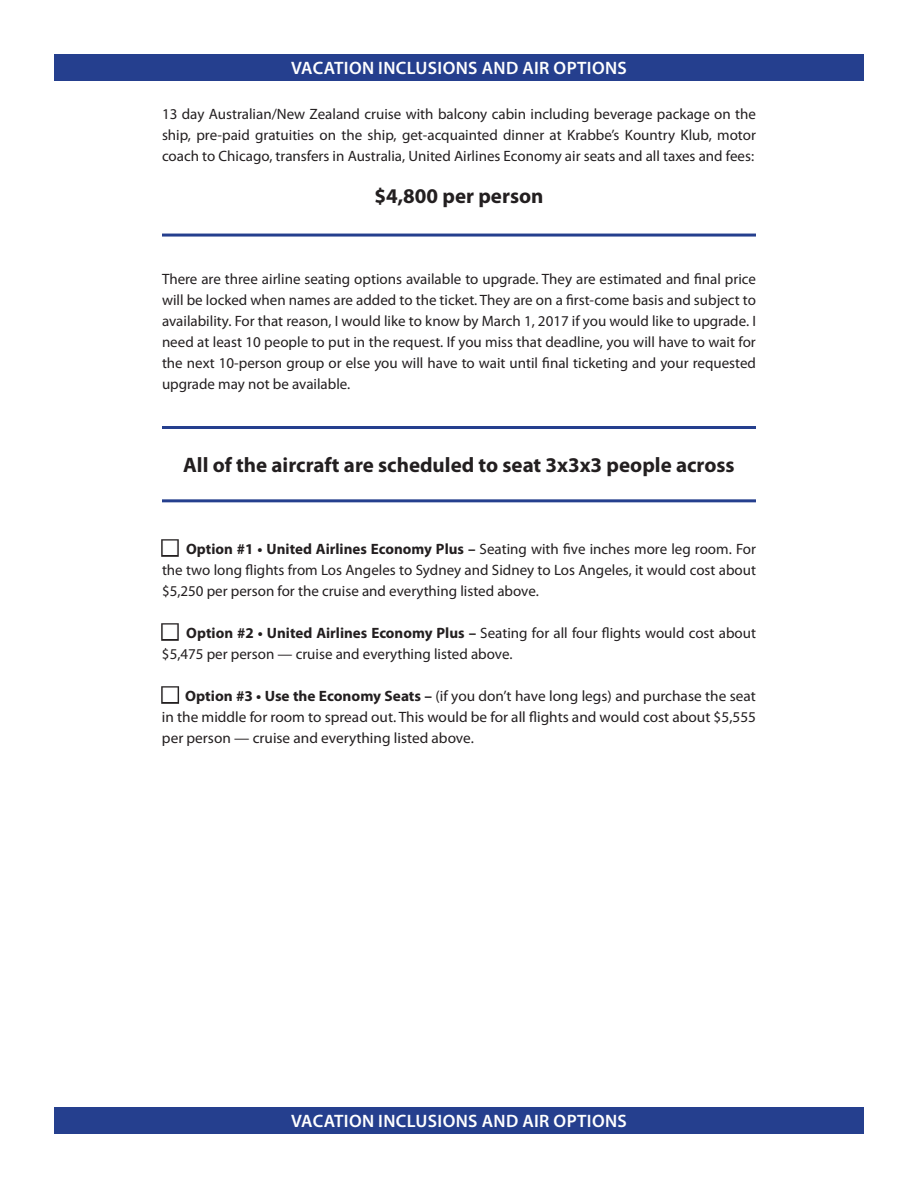
<style>
.page{position:relative;width:918px;height:1188px;background:#fff}
.page>*{position:absolute;margin:0;border:0;box-sizing:border-box;transform-origin:0 0}
.t1{font:700 21px "Myriad Pro";color:#231f20}
.t2{font:600 18px "Myriad Pro";letter-spacing:.02em;color:#fff}
.t3{font:15px/21px "Myriad Pro";color:#231f20;text-align:justify}
.s1{color:#fff}
.s2{font-weight:700}
</style>
<div class="page">
<div style="left:54px;top:54px;width:810px;height:27px;background:#253f8e"></div>
<div style="left:54px;top:1107px;width:810px;height:27px;background:#253f8e"></div>
<div style="left:161px;top:539px;width:18px;height:18px;border:3px solid #231f20"></div>
<div style="left:161px;top:623px;width:18px;height:18px;border:3px solid #231f20"></div>
<div style="left:161px;top:686px;width:18px;height:18px;border:3px solid #231f20"></div>
<hr style="left:162px;top:234px;width:594px;height:3px;background:#253f8e">
<hr style="left:162px;top:426px;width:594px;height:3px;background:#253f8e">
<hr style="left:162px;top:499px;width:594px;height:3px;background:#253f8e">
<p class="t2" style="left:291px;top:57px;width:337px">VACATION INCLUSIONS AND AIR OPTIONS</p>
<p class="t3" style="left:162px;top:103px;width:596px">13 day Australian/New Zealand cruise with balcony cabin including beverage package on the ship, pre-paid gratuities on the ship, get-acquainted dinner at Krabbe’s Kountry Klub, motor coach to Chicago, transfers in Australia, United Airlines Economy air seats and all taxes and fees:</p>
<h1 class="t1" style="left:374px;top:182px;width:171px">$4,800 per person</h1>
<p class="t3" style="left:162px;top:268px;width:596px">There are three airline seating options available to upgrade. They are estimated and final price will be locked when names are added to the ticket. They are on a first-come basis and subject to availability. For that reason, I would like to know by March 1, 2017 if you would like to upgrade. I need at least 10 people to put in the request. If you miss that deadline, you will have to wait for the next 10-person group or else you will have to wait until final ticketing and your requested upgrade may not be available.</p>
<h1 class="t1" style="left:183px;top:451px;width:553px">All of the aircraft are scheduled to seat 3x3x3 people across</h1>
<p class="t3" style="left:162px;top:538px;width:596px"><span class="s1">■</span> <span class="s2">Option #1 • United Airlines Economy Plus –</span> Seating with five inches more leg room. For the two long flights from Los Angeles to Sydney and Sidney to Los Angeles, it would cost about $5,250 per person for the cruise and everything listed above.</p>
<p class="t3" style="left:162px;top:622px;width:596px"><span class="s1">■</span> <span class="s2">Option #2 • United Airlines Economy Plus –</span> Seating for all four flights would cost about $5,475 per person — cruise and everything listed above.</p>
<p class="t3" style="left:162px;top:685px;width:596px"><span class="s1">■</span> <span class="s2">Option #3 • Use the Economy Seats –</span> (if you don’t have long legs) and purchase the seat in the middle for room to spread out. This would be for all flights and would cost about $5,555 per person — cruise and everything listed above.</p>
<p class="t2" style="left:291px;top:1110px;width:337px">VACATION INCLUSIONS AND AIR OPTIONS</p>
</div>
